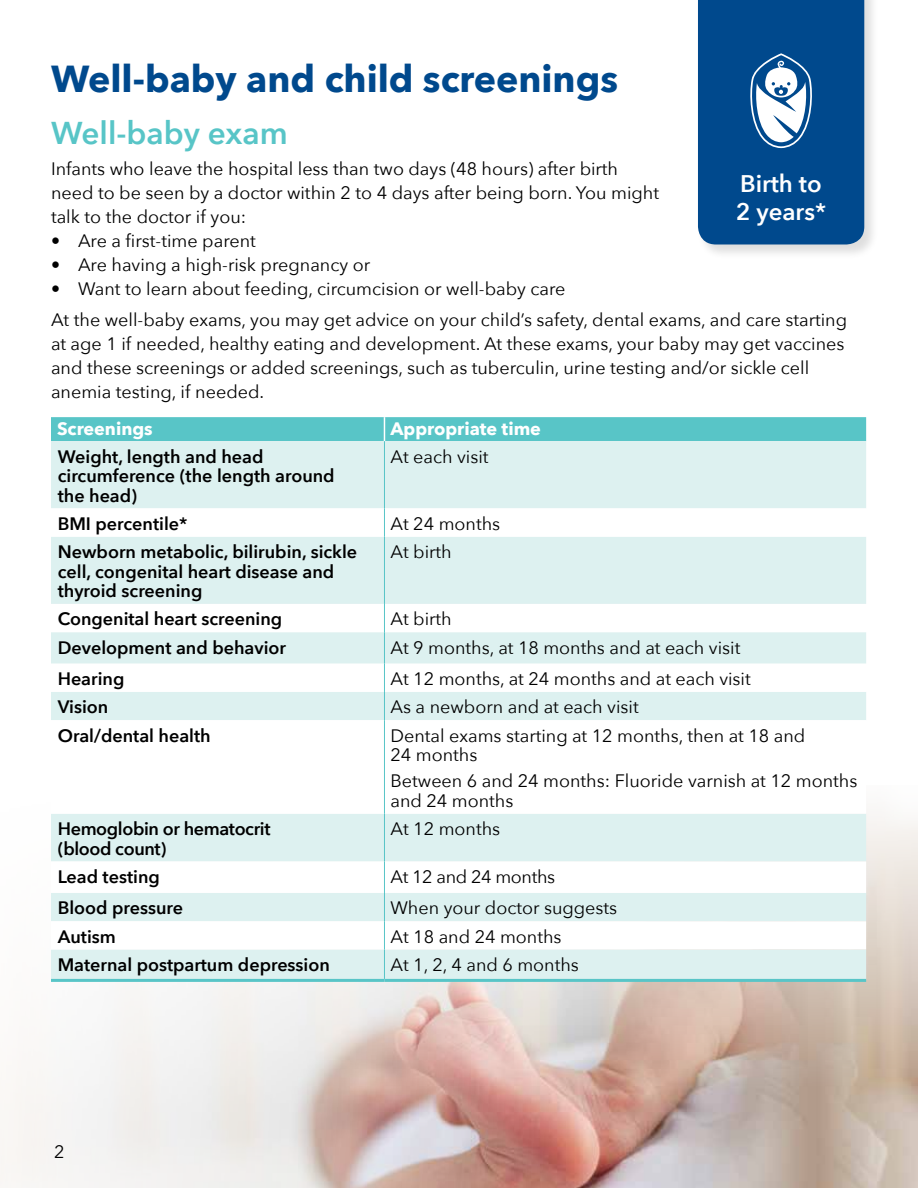
<style>
.page{position:relative;width:918px;height:1188px;background:#fff}
.page>*{position:absolute;margin:0;border:0;box-sizing:border-box;transform-origin:0 0}
.t1{font:700 37.5px "Avenir Next";color:#00498d}
.t2{font:600 31.5px "Avenir Next";color:#58c5c7}
.t3{font:600 24px/28.5px "Avenir Next";color:#fff}
.t4{font:18px/24px "Avenir Next";color:#000}
.t5{font:600 18px/19.5px "Avenir Next";color:#000}
.t6{font:600 18px/19.5px "Avenir Next";letter-spacing:-.02em;color:#000}
.t7{font:700 18px "Avenir Next";color:#fff}
.t8{font:18px "Avenir Next";letter-spacing:-.02em;color:#000}
</style>
<div class="page">
<img style="left:0;top:813px;width:918px;height:375px">
<div style="left:51px;top:441px;width:815px;height:538px;background:#ddf1f0"></div>
<svg style="left:51px;top:508px;width:815px;height:442px"></svg>
<div style="left:51px;top:417px;width:815px;height:24px;background:#58c5c7"></div>
<hr style="left:384px;top:441px;width:1px;height:67px;background:#58c5c7">
<svg style="left:384px;top:508px;width:1px;height:29px"></svg>
<hr style="left:384px;top:537px;width:1px;height:67px;background:#58c5c7">
<svg style="left:384px;top:604px;width:1px;height:28px"></svg>
<hr style="left:384px;top:632px;width:1px;height:32px;background:#58c5c7">
<svg style="left:384px;top:664px;width:1px;height:56px"></svg>
<hr style="left:384px;top:720px;width:1px;height:94px;background:#58c5c7">
<hr style="left:384px;top:814px;width:1px;height:47px;background:#58c5c7">
<hr style="left:384px;top:861px;width:1px;height:32px;background:#58c5c7">
<svg style="left:384px;top:893px;width:1px;height:86px"></svg>
<hr style="left:51px;top:979px;width:333px;height:3px;background:#58c5c7">
<hr style="left:384px;top:979px;width:482px;height:3px;background:#58c5c7">
<div style="left:696px;top:0;width:184px;height:259px;background:#000;opacity:.13"></div>
<svg style="left:698px;top:0;width:166px;height:244px;background:#125695"></svg>
<h2 class="t1" style="left:51px;top:46px;width:569px">Well-baby and child screenings</h2>
<h3 class="t2" style="left:51px;top:106px;width:238px">Well-baby exam</h3>
<p class="t4" style="left:51px;top:156px;width:610px">Infants who leave the hospital less than two days (48 hours) after birth need to be seen by a doctor within 2 to 4 days after being born. You might talk to the doctor if you:</p>
<p class="t4" style="left:51px;top:228px;width:206px">• Are a first-time parent</p>
<p class="t4" style="left:51px;top:252px;width:321px">• Are having a high-risk pregnancy or</p>
<p class="t4" style="left:51px;top:276px;width:516px">• Want to learn about feeding, circumcision or well-baby care</p>
<p class="t4" style="left:51px;top:307px;width:798px">At the well-baby exams, you may get advice on your child’s safety, dental exams, and care starting at age 1 if needed, healthy eating and development. At these exams, your baby may get vaccines and these screenings or added screenings, such as tuberculin, urine testing and/or sickle cell anemia testing, if needed.</p>
<p class="t7" style="left:57px;top:413px;width:97px">Screenings</p>
<p class="t7" style="left:390px;top:413px;width:152px">Appropriate time</p>
<p class="t5" style="left:58px;top:446px;width:278px">Weight, length and head circumference (the length around the head)</p>
<p class="t4" style="left:390px;top:444px;width:100px">At each visit</p>
<p class="t5" style="left:58px;top:513px;width:131px">BMI percentile*</p>
<p class="t4" style="left:390px;top:511px;width:111px">At 24 months</p>
<p class="t5" style="left:58px;top:542px;width:301px">Newborn metabolic, bilirubin, sickle cell, congenital heart disease and thyroid screening</p>
<p class="t4" style="left:390px;top:539px;width:63px">At birth</p>
<p class="t5" style="left:58px;top:609px;width:226px">Congenital heart screening</p>
<p class="t4" style="left:390px;top:606px;width:63px">At birth</p>
<p class="t5" style="left:58px;top:637px;width:230px">Development and behavior</p>
<p class="t4" style="left:390px;top:635px;width:351px">At 9 months, at 18 months and at each visit</p>
<p class="t5" style="left:58px;top:669px;width:68px">Hearing</p>
<p class="t4" style="left:390px;top:666px;width:362px">At 12 months, at 24 months and at each visit</p>
<p class="t5" style="left:58px;top:697px;width:52px">Vision</p>
<p class="t4" style="left:390px;top:694px;width:250px">As a newborn and at each visit</p>
<p class="t5" style="left:58px;top:725px;width:154px">Oral/dental health</p>
<p class="t4" style="left:390px;top:725px;width:416px;line-height:19.5px">Dental exams starting at 12 months, then at 18 and<br>24 months</p>
<p class="t4" style="left:390px;top:771px;width:468px;line-height:19.5px">Between 6 and 24 months: Fluoride varnish at 12 months and 24 months</p>
<p class="t6" style="left:58px;top:819px;width:214px">Hemoglobin or hematocrit (blood count)</p>
<p class="t4" style="left:390px;top:816px;width:111px">At 12 months</p>
<p class="t5" style="left:58px;top:866px;width:104px">Lead testing</p>
<p class="t8" style="left:390px;top:861px;width:166px">At 12 and 24 months</p>
<p class="t5" style="left:58px;top:898px;width:127px">Blood pressure</p>
<p class="t4" style="left:390px;top:895px;width:228px">When your doctor suggests</p>
<p class="t5" style="left:58px;top:926px;width:60px">Autism</p>
<p class="t4" style="left:390px;top:924px;width:173px">At 18 and 24 months</p>
<p class="t5" style="left:58px;top:954px;width:274px">Maternal postpartum depression</p>
<p class="t4" style="left:390px;top:952px;width:190px">At 1, 2, 4 and 6 months</p>
<h4 class="t3" style="left:736px;top:169px;width:92px">Birth to<br>2 years*</h4>
<p class="t4" style="left:54px;top:1139px;width:12px">2</p>
</div>
